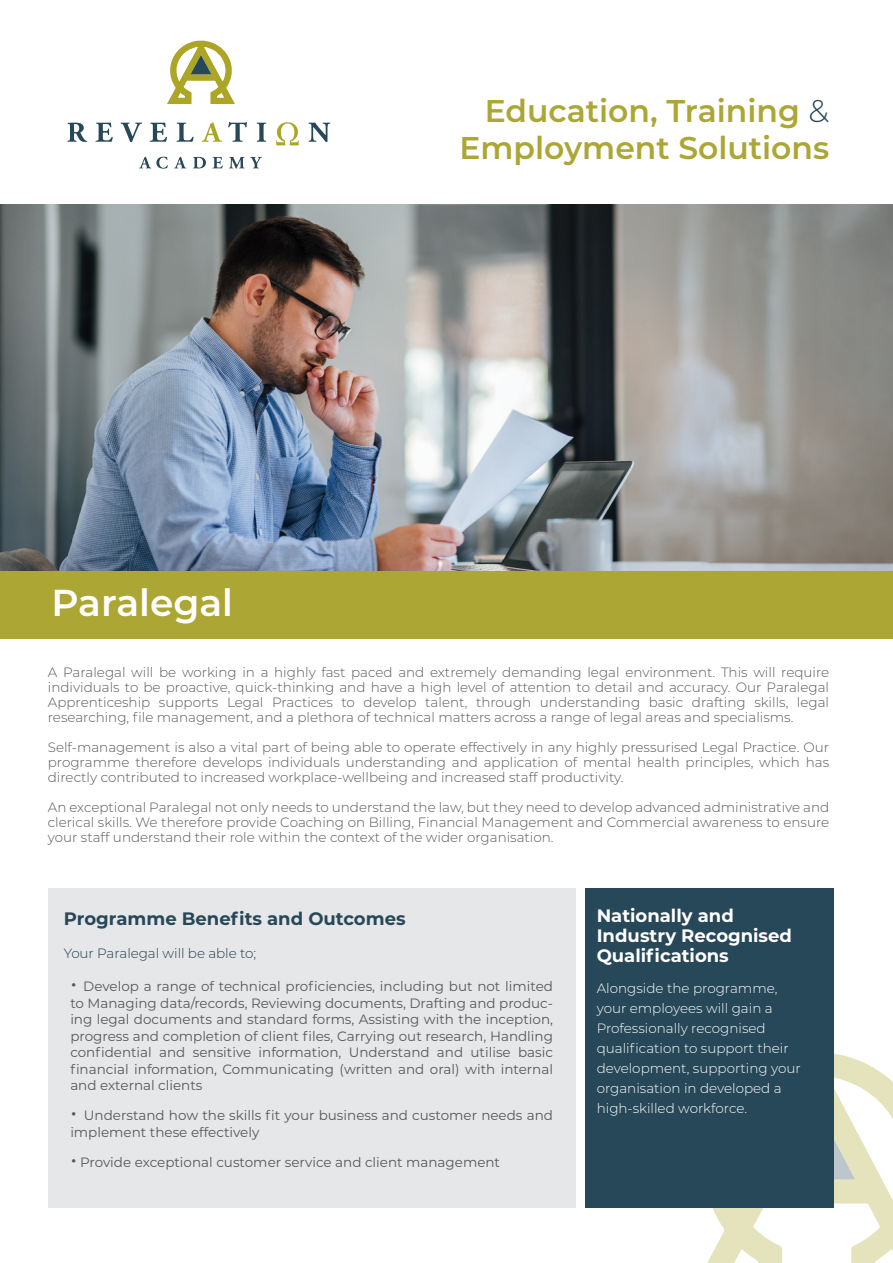
<style>
.page{position:relative;width:893px;height:1263px;background:#fff}
.page>*{position:absolute;margin:0;border:0;box-sizing:border-box;transform-origin:0 0}
.t1{font:600 37.5px "Montserrat";color:#fff}
.t2{font:600 31.35px "Montserrat";color:#aca634}
.t3{font:700 18px/20px "Montserrat";color:#fff}
.t4{font:700 18px "Montserrat";color:#274858}
.t5{font:300 13.5px/15px "Montserrat";color:#57585a;text-align:justify}
.t6{font:13.5px/16.5px "Montserrat";color:#57585a;text-align:justify}
.t7{font:300 13.5px/20px "Montserrat";color:#fff}
.t8{font:300 13.5px "Montserrat";letter-spacing:-.005em;color:#223b49}
.s1{font-weight:300;color:#274858}
.s2{font-size:22.5px}
</style>
<div class="page">
<img style="left:0;top:204px;width:893px;height:367px">
<svg style="left:707px;top:1052px;width:186px;height:211px"></svg>
<div style="left:48px;top:888px;width:527px;height:320px;background:#e6e7e9"></div>
<div style="left:585px;top:888px;width:248px;height:320px;background:#274858"></div>
<div style="left:0;top:571px;width:893px;height:67px;background:#aca634"></div>
<svg style="left:167px;top:41px;width:68px;height:63px"></svg>
<svg style="left:68px;top:123px;width:19px;height:19px"></svg>
<svg style="left:95px;top:123px;width:18px;height:19px"></svg>
<svg style="left:120px;top:123px;width:22px;height:19px"></svg>
<svg style="left:150px;top:123px;width:17px;height:19px"></svg>
<svg style="left:176px;top:123px;width:18px;height:19px"></svg>
<svg style="left:202px;top:122px;width:20px;height:20px"></svg>
<svg style="left:228px;top:122px;width:19px;height:20px"></svg>
<svg style="left:257px;top:123px;width:9px;height:19px"></svg>
<svg style="left:308px;top:123px;width:22px;height:19px"></svg>
<svg style="left:139px;top:157px;width:29px;height:12px"></svg>
<svg style="left:174px;top:157px;width:12px;height:11px"></svg>
<svg style="left:193px;top:157px;width:13px;height:11px"></svg>
<svg style="left:212px;top:157px;width:11px;height:11px"></svg>
<svg style="left:229px;top:157px;width:33px;height:12px"></svg>
<svg style="left:276px;top:122px;width:23px;height:23px"></svg>
<p class="t1" style="left:52px;top:576px;width:183px">Paralegal</p>
<p class="t2" style="left:485px;top:89px;width:346px">Education, Training <span class="s1">&amp;</span></p>
<p class="t2" style="left:460px;top:125px;width:371px">Employment Solutions</p>
<p class="t5" style="left:48px;top:664px;width:783px">A Paralegal will be working in a highly fast paced and extremely demanding legal environment. This will require individuals to be proactive, quick-thinking and have a high level of attention to detail and accuracy. Our Paralegal Apprenticeship supports Legal Practices to develop talent, through understanding basic drafting skills, legal researching, file management, and a plethora of technical matters across a range of legal areas and specialisms.</p>
<p class="t5" style="left:48px;top:739px;width:783px">Self-management is also a vital part of being able to operate effectively in any highly pressurised Legal Practice. Our programme therefore develops individuals understanding and application of mental health principles, which has directly contributed to increased workplace-wellbeing and increased staff productivity.</p>
<p class="t5" style="left:48px;top:799px;width:783px">An exceptional Paralegal not only needs to understand the law, but they need to develop advanced administrative and clerical skills. We therefore provide Coaching on Billing, Financial Management and Commercial awareness to ensure your staff understand their role within the context of the wider organisation.</p>
<p class="t4" style="left:64px;top:906px;width:343px">Programme Benefits and Outcomes</p>
<p class="t8" style="left:64px;top:944px;width:194px">Your Paralegal will be able to;</p>
<p class="t6" style="left:70px;top:978px;width:484px"><span class="s2">•</span> Develop a range of technical proficiencies, including but not limited to Managing data/records, Reviewing documents, Drafting and produc&shy;ing legal documents and standard forms, Assisting with the inception, progress and completion of client files, Carrying out research, Handling confidential and sensitive information, Understand and utilise basic financial information, Communicating (written and oral) with internal and external clients</p>
<p class="t6" style="left:70px;top:1107px;width:484px"><span class="s2">•</span> Understand how the skills fit your business and customer needs and implement these effectively</p>
<p class="t6" style="left:70px;top:1153px;width:431px"><span class="s2">•</span> Provide exceptional customer service and client management</p>
<p class="t3" style="left:597px;top:905px;width:197px">Nationally and<br>Industry Recognised<br>Qualifications</p>
<p class="t7" style="left:597px;top:978px;width:206px">Alongside the programme, your employees will gain a<br>Professionally recognised qualification to support their development, supporting your organisation in developed a high-skilled workforce.</p>
</div>
